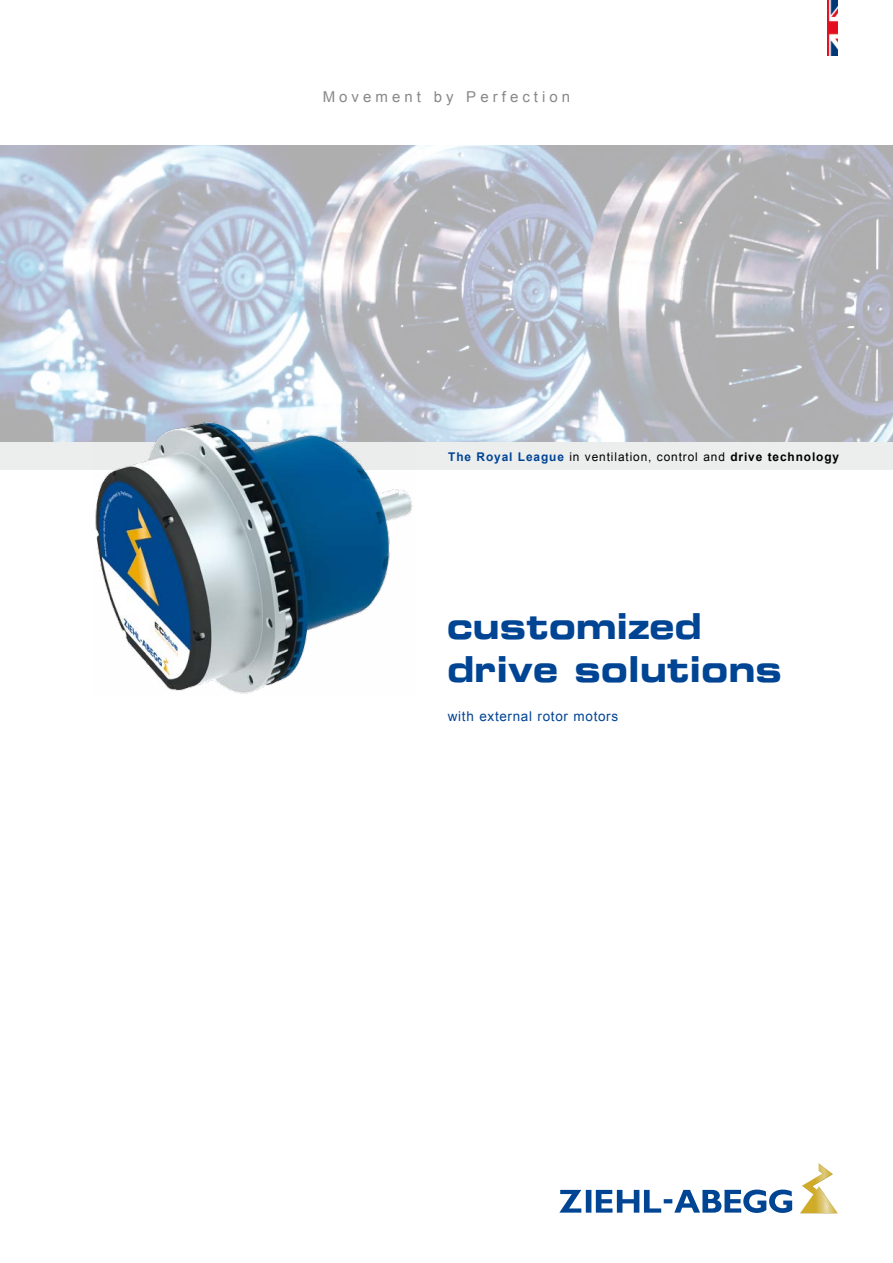
<style>
.page{position:relative;width:893px;height:1263px;background:#fff}
.page>*{position:absolute;margin:0;border:0;box-sizing:border-box;transform-origin:0 0}
.t1{font:35.25px/43.2px "Eurostile Bold Extended Two";color:#004494;scale:.95 1}
.t2{font:15px "Arial";letter-spacing:.27em;color:#87888a}
.t3{font:13.5px "Arial";letter-spacing:.05em;color:#004494}
.t4{font:12px "Arial";letter-spacing:.075em;color:#000}
.s1{font-weight:700;color:#004494}
.s2{font-weight:700}
</style>
<div class="page">
<img style="left:0;top:145px;width:893px;height:297px">
<svg style="left:559px;top:1189px;width:233px;height:24px"></svg>
<svg style="left:800px;top:1163px;width:38px;height:51px"></svg>
<img style="left:827px;top:0;width:11px;height:55px">
<div style="left:0;top:442px;width:893px;height:28px;background:#eceded"></div>
<img style="left:92px;top:419px;width:323px;height:275px">
<p class="t2" style="left:323px;top:87px;width:249px">Movement by Perfection</p>
<p class="t4" style="left:448px;top:449px;width:392px"><span class="s1">The Royal League</span> in ventilation, control and <span class="s2">drive technology</span></p>
<h1 class="t1" style="left:447px;top:604px;width:354px">customized drive solutions</h1>
<p class="t3" style="left:448px;top:707px;width:172px">with external rotor motors</p>
</div>
